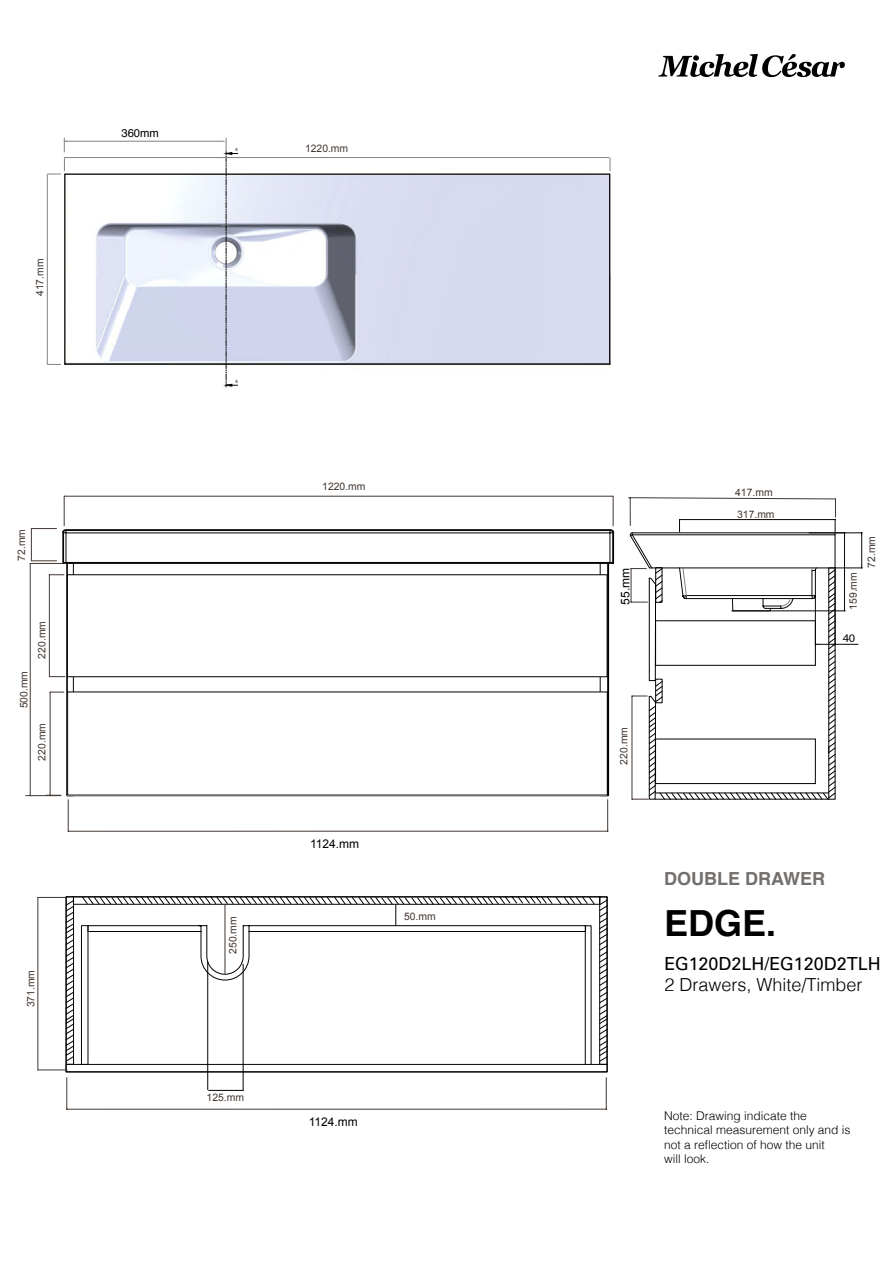
<style>
.page{position:relative;width:893px;height:1263px;background:#fff}
.page>*{position:absolute;margin:0;border:0;box-sizing:border-box;transform-origin:0 0}
.t1{font:700 36px "Helvetica";color:#000}
.t2{font:300 18px "Helvetica";color:#000}
.t3{font:18px "Univers";color:#000}
.t4{font:700 18px "Helvetica";color:#736f6d}
.t5{font:300 12px/14.4px "Helvetica";color:#000}
.t6{font:12px "Arial";color:#000}
.t7{font:11.55px "Myriad Pro";color:#080603;scale:1.06 1}
.t8{font:11.25px "Helvetica";color:#000}
.t9{font:10.35px/21.6px "Arial";color:#423731}
.t10{font:4.35px "Century Gothic";color:#080603}
</style>
<div class="page">
<svg style="left:658px;top:54px;width:187px;height:23px"></svg>
<img style="left:66px;top:159px;width:545px;height:206px">
<div style="left:67px;top:563px;width:7px;height:233px;border:1px solid #080603"></div>
<div style="left:600px;top:562px;width:8px;height:234px;border:1px solid #080603"></div>
<div style="left:68px;top:692px;width:539px;height:103px;background:#fff"></div>
<div style="left:67px;top:575px;width:540px;height:102px;background:#fff"></div>
<hr style="left:30px;top:563px;width:32px;height:1px;background:#423731">
<hr style="left:26px;top:795px;width:35px;height:1px;background:#423731">
<hr style="left:30px;top:563px;width:1px;height:233px;background:#423731">
<svg style="left:50px;top:676px;width:15px;height:1px"></svg>
<svg style="left:49px;top:574px;width:15px;height:1px"></svg>
<hr style="left:49px;top:575px;width:1px;height:102px;background:#423731">
<svg style="left:51px;top:692px;width:13px;height:1px"></svg>
<hr style="left:50px;top:692px;width:1px;height:103px;background:#423731">
<hr style="left:612px;top:532px;width:2px;height:31px;background:#080603">
<hr style="left:610px;top:533px;width:1px;height:30px;background:#080603">
<hr style="left:62px;top:532px;width:2px;height:31px;background:#080603">
<hr style="left:66px;top:533px;width:1px;height:30px;background:#080603">
<hr style="left:64px;top:562px;width:549px;height:2px;background:#080603">
<svg style="left:31px;top:528px;width:584px;height:6px"></svg>
<hr style="left:31px;top:529px;width:1px;height:32px;background:#423731">
<hr style="left:64px;top:496px;width:1px;height:30px;background:#423731">
<hr style="left:64px;top:496px;width:549px;height:1px;background:#423731">
<svg style="left:30px;top:560px;width:26px;height:2px"></svg>
<hr style="left:613px;top:496px;width:1px;height:30px;background:#423731">
<div style="left:64px;top:173px;width:546px;height:192px;border:1px solid #080603"></div>
<svg style="left:88px;top:1062px;width:503px;height:3px"></svg>
<hr style="left:38px;top:897px;width:1px;height:173px;background:#423731">
<svg style="left:38px;top:1069px;width:29px;height:4px"></svg>
<hr style="left:606px;top:1077px;width:1px;height:32px;background:#423731">
<hr style="left:67px;top:1077px;width:1px;height:32px;background:#423731">
<hr style="left:67px;top:1109px;width:540px;height:1px;background:#423731">
<div style="left:66px;top:896px;width:8px;height:168px;border:1px solid #080603"></div>
<hr style="left:207px;top:962px;width:1px;height:128px;background:#000">
<hr style="left:208px;top:1090px;width:36px;height:1px;background:#000">
<hr style="left:243px;top:964px;width:1px;height:126px;background:#000">
<svg style="left:38px;top:896px;width:570px;height:166px"></svg>
<svg style="left:628px;top:497px;width:234px;height:303px"></svg>
<hr style="left:679px;top:519px;width:156px;height:1px;background:#080603">
<hr style="left:64px;top:157px;width:545px;height:1px;background:#828182">
<svg style="left:610px;top:158px;width:1px;height:13px"></svg>
<svg style="left:48px;top:364px;width:13px;height:1px"></svg>
<hr style="left:47px;top:174px;width:1px;height:191px;background:#828182">
<svg style="left:47px;top:158px;width:18px;height:17px"></svg>
<hr style="left:607px;top:800px;width:1px;height:31px;background:#423731">
<hr style="left:68px;top:800px;width:1px;height:31px;background:#423731">
<hr style="left:68px;top:831px;width:540px;height:1px;background:#423731">
<svg style="left:64px;top:138px;width:4px;height:14px"></svg>
<svg style="left:223px;top:138px;width:15px;height:249px"></svg>
<hr style="left:64px;top:141px;width:160px;height:1px;background:#828182">
<p class="t9" style="left:29px;top:296px;width:39px;rotate:-90deg">417.mm</p>
<p class="t9" style="left:11px;top:561px;width:33px;rotate:-90deg">72.mm</p>
<p class="t9" style="left:13px;top:708px;width:39px;rotate:-90deg">500.mm</p>
<p class="t9" style="left:31px;top:659px;width:39px;rotate:-90deg">220.mm</p>
<p class="t9" style="left:31px;top:761px;width:39px;rotate:-90deg">220.mm</p>
<p class="t9" style="left:20px;top:1007px;width:39px;rotate:-90deg">371.mm</p>
<p class="t8" style="left:121px;top:125px;width:39px">360mm</p>
<p class="t10" style="left:235px;top:147px;width:4px">B</p>
<p class="t9" style="left:305px;top:138px;width:45px">1220.mm</p>
<p class="t10" style="left:235px;top:379px;width:4px">B</p>
<p class="t9" style="left:322px;top:475px;width:45px">1220.mm</p>
<p class="t9" style="left:222px;top:954px;width:39px;rotate:-90deg">250.mm</p>
<p class="t9" style="left:207px;top:1087px;width:39px">125.mm</p>
<p class="t6" style="left:310px;top:835px;width:51px">1124.mm</p>
<p class="t9" style="left:404px;top:905px;width:33px">50.mm</p>
<p class="t6" style="left:309px;top:1113px;width:51px">1124.mm</p>
<p class="t6" style="left:617px;top:605px;width:38px;rotate:-90deg">55.mm</p>
<p class="t9" style="left:613px;top:764px;width:39px;rotate:-90deg">220.mm</p>
<p class="t9" style="left:735px;top:482px;width:41px">417.mm<br>317.mm</p>
<p class="t9" style="left:842px;top:610px;width:39px;rotate:-90deg">159.mm</p>
<p class="t7" style="left:843px;top:631px;width:13px">40</p>
<p class="t9" style="left:861px;top:568px;width:33px;rotate:-90deg">72.mm</p>
<h2 class="t4" style="left:664px;top:864px;width:163px">DOUBLE DRAWER</h2>
<h1 class="t1" style="left:664px;top:894px;width:114px">EDGE.</h1>
<h2 class="t3" style="left:665px;top:952px;width:218px">EG120D2LH/EG120D2TLH</h2>
<h2 class="t2" style="left:665px;top:969px;width:200px">2 Drawers, White/Timber</h2>
<p class="t5" style="left:664px;top:1108px;width:188px">Note: Drawing indicate the technical measurement only and is not a reflection of how the unit<br>will look.</p>
</div>
